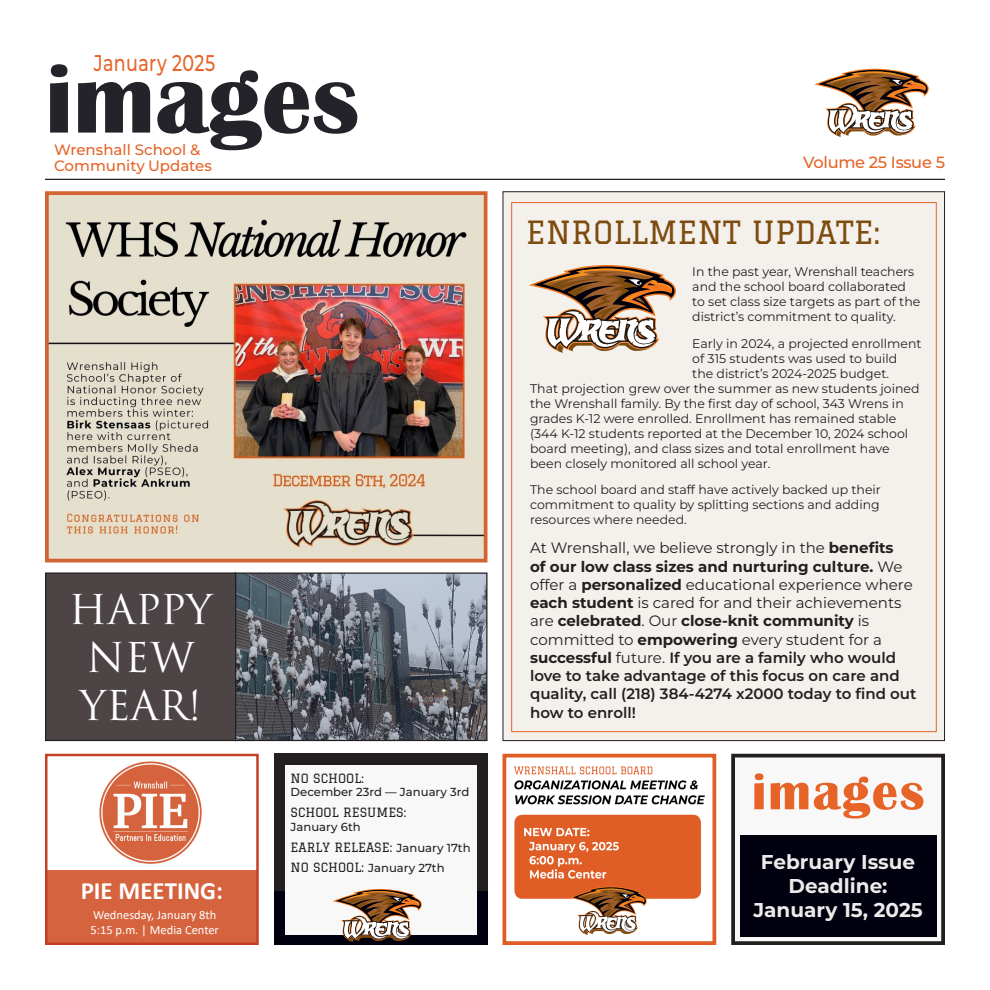
<style>
.page{position:relative;width:990px;height:990px;background:#fff}
.page>*{position:absolute;margin:0;border:0;box-sizing:border-box;transform-origin:0 0}
.t1{font:700 100px "Britannic";color:#24232a}
.t2{font:700 52.5px "Britannic";color:#e66428}
.t3{font:40px/48px "Trajan Pro";color:#fff}
.t4{font:31.25px "Graduate";color:#7d4c0f}
.t5{font:700 25px "Calibri";color:#fff}
.t6{font:500 22.75px "Montserrat";letter-spacing:.02em;color:#e66428;scale:.77 1}
.t7{font:700 20px/24px "Montserrat";color:#ebebeb;text-align:center}
.t8{font:500 16.25px "Montserrat";letter-spacing:-.02em;color:#e66428}
.t9{font:15px/18.2px "Montserrat";color:#231f20}
.t10{font:500 15px/16.2px "Montserrat";color:#e66428}
.t11{font:12.5px/15px "Montserrat";color:#231f20}
.t12{font:12.5px "Graduate";color:#231f20}
.t13{font:12.5px/15px "Calibri";color:#fff}
.t14{font:500 11.62px "Montserrat";color:#231f20}
.s1{font-family:"Montserrat";font-weight:500;font-size:11.62px}
.s2{font-family:"Graduate";font-weight:400;font-size:12.5px}
.s3{font-weight:700}
.s4{font-weight:600}
</style>
<div class="page">
<img style="left:236px;top:574px;width:250px;height:165px">
<div style="left:234px;top:572px;width:254px;height:169px;border:1px solid #231f20"></div>
<hr style="left:45px;top:179px;width:900px;height:1px;background:#231f20">
<svg style="left:814px;top:69px;width:115px;height:68px"></svg>
<div style="left:733px;top:756px;width:210px;height:187px;background:#f9f8f9"></div>
<div style="left:731px;top:754px;width:214px;height:191px;border:4px solid #231f20"></div>
<div style="left:740px;top:835px;width:197px;height:101px;background:#00000e"></div>
<div style="left:274px;top:754px;width:214px;height:191px;background:#231f20"></div>
<div style="left:274px;top:891px;width:214px;height:54px;background:#00000e"></div>
<div style="left:285px;top:765px;width:191px;height:169px;background:#f9f8f9"></div>
<svg style="left:333px;top:889px;width:89px;height:53px"></svg>
<img style="left:514px;top:766px;width:191px;height:169px">
<div style="left:502px;top:754px;width:214px;height:191px;border:4px solid #e05d25"></div>
<img style="left:50px;top:196px;width:433px;height:361px">
<div style="left:45px;top:191px;width:443px;height:371px;border:4px solid #d26432"></div>
<div style="left:503px;top:192px;width:442px;height:549px;background:#f4f0ec"></div>
<svg style="left:529px;top:265px;width:147px;height:88px"></svg>
<div style="left:46px;top:573px;width:190px;height:167px;background:#4d4445"></div>
<div style="left:45px;top:572px;width:191px;height:169px;border:1px solid #231f20"></div>
<div style="left:46px;top:871px;width:212px;height:73px;background:#d5643e"></div>
<img style="left:87px;top:753px;width:127px;height:111px">
<div style="left:45px;top:754px;width:214px;height:191px;border:2px solid #c53f27"></div>
<h3 class="t6" style="left:94px;top:47px;width:159px">January 2025</h3>
<h1 class="t1" style="left:45px;top:43px;width:316px">images</h1>
<p class="t10" style="left:54px;top:141px;width:159px">Wrenshall School &amp;<br>Community Updates</p>
<h3 class="t3" style="left:69px;top:585px;width:145px">HAPPY<br>NEW<br>YEAR!</h3>
<h3 class="t5" style="left:81px;top:873px;width:144px">PIE MEETING:</h3>
<p class="t13" style="left:90px;top:907px;width:130px">Wednesday, January 8th<br>5:15 p.m. | Media Center</p>
<p class="t12" style="left:291px;top:771px;width:75px">NO SCHOOL:</p>
<p class="t14" style="left:291px;top:784px;width:180px">December 23rd — January 3rd</p>
<p class="t12" style="left:291px;top:805px;width:117px">SCHOOL RESUMES:</p>
<p class="t14" style="left:291px;top:819px;width:72px">January 6th</p>
<p class="t12" style="left:291px;top:840px;width:181px">EARLY RELEASE: <span class="s1">January 17th</span></p>
<p class="t14" style="left:291px;top:860px;width:156px"><span class="s2">NO SCHOOL:</span> January 27th</p>
<h3 class="t8" style="left:803px;top:151px;width:143px">Volume 25 Issue 5</h3>
<h3 class="t4" style="left:526px;top:215px;width:356px">ENROLLMENT UPDATE:</h3>
<p class="t11" style="left:692px;top:264px;width:230px">In the past year, Wrenshall teachers and the school board collaborated to set class size targets as part of the district’s commitment to quality.</p>
<p class="t11" style="left:692px;top:335px;width:231px">Early in 2024, a projected enrollment</p>
<p class="t11" style="left:692px;top:350px;width:207px">of 315 students was used to build</p>
<p class="t11" style="left:692px;top:365px;width:198px">the district’s 2024-2025 budget.</p>
<p class="t11" style="left:530px;top:380px;width:391px">That projection grew over the summer as new students joined</p>
<p class="t11" style="left:530px;top:395px;width:375px">the Wrenshall family. By the first day of school, 343 Wrens in</p>
<p class="t11" style="left:530px;top:410px;width:368px">grades K-12 were enrolled. Enrollment has remained stable</p>
<p class="t11" style="left:530px;top:425px;width:380px">(344 K-12 students reported at the December 10, 2024 school</p>
<p class="t11" style="left:530px;top:440px;width:361px">board meeting), and class sizes and total enrollment have</p>
<p class="t11" style="left:530px;top:455px;width:242px">been closely monitored all school year.</p>
<p class="t11" style="left:530px;top:481px;width:352px;text-align:justify">The school board and staff have actively backed up their commitment to quality by splitting sections and adding resources where needed.</p>
<p class="t9" style="left:530px;top:538px;width:388px">At Wrenshall, we believe strongly in the <span class="s3">benefits<br>of our low class sizes and nurturing culture.</span> We offer a <span class="s3">personalized</span> educational experience where <span class="s3">each student</span> is cared for and their achievements are <span class="s3">celebrated</span>. Our <span class="s3">close-knit community</span> is committed to <span class="s3">empowering</span> every student for a <span class="s3">successful</span> future. <span class="s4">If you are a family who would love to take advantage of this focus on care and quality, call (218) 384-4274 x2000 today to find out how to enroll!</span></p>
<h2 class="t2" style="left:752px;top:762px;width:174px">images</h2>
<h3 class="t7" style="left:754px;top:849px;width:171px">February Issue<br>Deadline:<br>January 15, 2025</h3>
</div>
